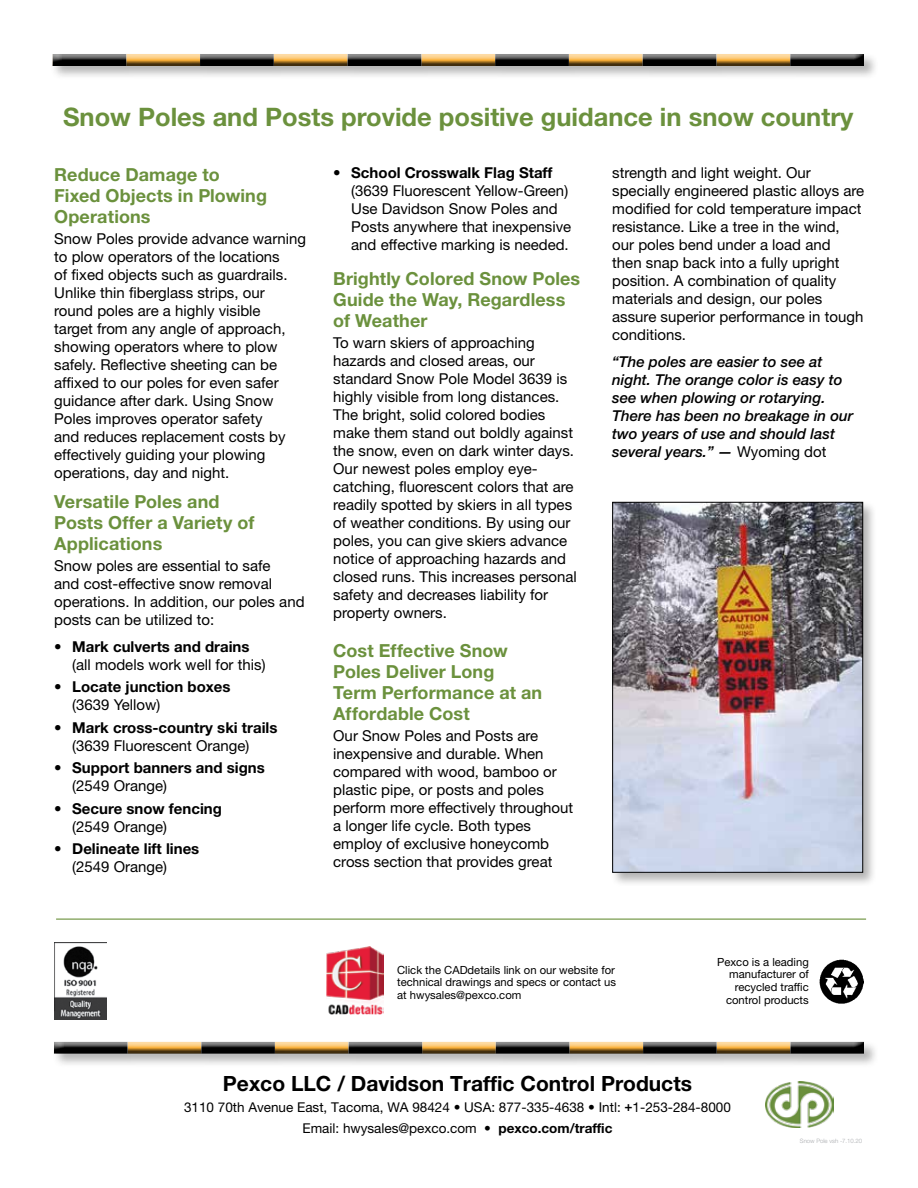
<style>
.page{position:relative;width:918px;height:1188px;background:#fff}
.page>*{position:absolute;margin:0;border:0;box-sizing:border-box;transform-origin:0 0}
.t1{font:700 25.5px "Helvetica Neue LT Std";color:#6b913d}
.t2{font:700 21px "Helvetica Neue LT Std";color:#000}
.t3{font:700 18px/21px "Helvetica Neue LT Std";letter-spacing:.005em;color:#6b913d}
.t4{font:15px/18px "Helvetica Neue LT Std";color:#000}
.t5{font:700 15px/18px "Helvetica Neue LT Std";color:#000}
.t6{font:italic 500 15px/18px "Helvetica Neue LT Std";color:#000}
.t7{font:13.5px/21px "Helvetica Neue LT Std";color:#000;text-align:center}
.t8{font:11.25px/12.8px "Helvetica Neue LT Std";color:#000;text-align:right}
.t9{font:300 6px "Helvetica Neue LT Std";color:#a7a9ac}
.s1{font-weight:700}
.s2{font-weight:400}
.s3{font-weight:400;font-style:normal}
.s4{font-weight:500}
</style>
<div class="page">
<div style="left:51px;top:52px;width:827px;height:29px;background:#000;opacity:.3"></div>
<div style="left:50px;top:53px;width:814px;height:11px;background:#fff"></div>
<div style="left:50px;top:54px;width:814px;height:14px;background:#000;opacity:.75"></div>
<div style="left:610px;top:500px;width:268px;height:387px;background:#000;opacity:.3"></div>
<img style="left:614px;top:504px;width:247px;height:367px">
<div style="left:612px;top:502px;width:251px;height:371px;border:1px solid #000"></div>
<hr style="left:56px;top:919px;width:810px;height:1px;background:#6b913d">
<div style="left:52px;top:1040px;width:827px;height:28px;background:#000;opacity:.3"></div>
<div style="left:51px;top:1041px;width:813px;height:10px;background:#f2f2f2"></div>
<div style="left:51px;top:1042px;width:813px;height:14px;background:#000;opacity:.75"></div>
<img style="left:766px;top:1081px;width:67px;height:46px">
<img style="left:819px;top:959px;width:45px;height:45px">
<img style="left:54px;top:942px;width:52px;height:77px">
<img style="left:327px;top:947px;width:57px;height:68px">
<h1 class="t1" style="left:63px;top:101px;width:792px">Snow Poles and Posts provide positive guidance in snow country</h1>
<p class="t3" style="left:54px;top:163px;width:214px">Reduce Damage to<br>Fixed Objects in Plowing<br>Operations</p>
<p class="t4" style="left:54px;top:229px;width:254px">Snow Poles provide advance warning to plow operators of the locations<br>of fixed objects such as guardrails.<br>Unlike thin fiberglass strips, our round poles are a highly visible<br>target from any angle of approach, showing operators where to plow safely. Reflective sheeting can be affixed to our poles for even safer guidance after dark. Using Snow Poles improves operator safety<br>and reduces replacement costs by effectively guiding your plowing operations, day and night.</p>
<p class="t3" style="left:54px;top:490px;width:202px">Versatile Poles and<br>Posts Offer a Variety of<br>Applications</p>
<p class="t4" style="left:54px;top:556px;width:252px">Snow poles are essential to safe<br>and cost-effective snow removal operations. In addition, our poles and posts can be utilized to:</p>
<p class="t4" style="left:72px;top:637px;width:195px;text-indent:-18px">• <span class="s1">Mark culverts and drains </span>(all models work well for this)</p>
<p class="t5" style="left:72px;top:677px;width:160px;text-indent:-18px"><span class="s2">•</span> Locate junction boxes <span class="s2">(3639 Yellow)</span></p>
<p class="t5" style="left:72px;top:718px;width:207px;text-indent:-18px"><span class="s2">•</span> Mark cross-country ski trails <span class="s2">(3639 Fluorescent Orange)</span></p>
<p class="t5" style="left:72px;top:758px;width:194px;text-indent:-18px"><span class="s2">•</span> Support banners and signs <span class="s2">(2549 Orange)</span></p>
<p class="t5" style="left:72px;top:799px;width:151px;text-indent:-18px"><span class="s2">•</span> Secure snow fencing <span class="s2">(2549 Orange)</span></p>
<p class="t5" style="left:72px;top:839px;width:129px;text-indent:-18px"><span class="s2">•</span> Delineate lift lines <span class="s2">(2549 Orange)</span></p>
<p class="t5" style="left:333px;top:164px;width:221px">• School Crosswalk Flag Staff</p>
<p class="t4" style="left:351px;top:182px;width:222px">(3639 Fluorescent Yellow-Green)<br>Use Davidson Snow Poles and<br>Posts anywhere that inexpensive and effective marking is needed.</p>
<p class="t3" style="left:333px;top:268px;width:249px">Brightly Colored Snow Poles<br>Guide the Way, Regardless of Weather</p>
<p class="t4" style="left:333px;top:333px;width:245px">To warn skiers of approaching hazards and closed areas, our standard Snow Pole Model 3639 is highly visible from long distances.<br>The bright, solid colored bodies make them stand out boldly against the snow, even on dark winter days.<br>Our newest poles employ eye&shy;catching, fluorescent colors that are readily spotted by skiers in all types of weather conditions. By using our poles, you can give skiers advance notice of approaching hazards and closed runs. This increases personal safety and decreases liability for property owners.</p>
<p class="t3" style="left:333px;top:640px;width:211px">Cost Effective Snow<br>Poles Deliver Long<br>Term Performance at an<br>Affordable Cost</p>
<p class="t4" style="left:333px;top:726px;width:242px">Our Snow Poles and Posts are inexpensive and durable. When compared with wood, bamboo or plastic pipe, or posts and poles perform more effectively throughout a longer life cycle. Both types employ of exclusive honeycomb cross section that provides great</p>
<p class="t4" style="left:612px;top:164px;width:253px">strength and light weight. Our specially engineered plastic alloys are modified for cold temperature impact resistance. Like a tree in the wind, our poles bend under a load and<br>then snap back into a fully upright position. A combination of quality materials and design, our poles assure superior performance in tough conditions.</p>
<p class="t6" style="left:612px;top:353px;width:243px">“The poles are easier to see at night. The orange color is easy to see when plowing or rotarying.<br>There has been no breakage in our two years of use and should last several years.” — <span class="s3">Wyoming dot</span></p>
<p class="t8" style="left:397px;top:963px;width:220px;text-align:justify">Click the CADdetails link on our website for technical drawings and specs or contact us at hwysales@pexco.com</p>
<p class="t8" style="left:717px;top:955px;width:93px">Pexco is a leading manufacturer of recycled traffic control products</p>
<h2 class="t2" style="left:223px;top:1071px;width:471px">Pexco LLC / Davidson Traffic Control Products</h2>
<p class="t7" style="left:184px;top:1097px;width:548px">3110 70th Avenue East, Tacoma, WA 98424 • USA: 877-335-4638 • Intl: <span class="s4">+</span>1-253-284-8000<br>Email: hwysales@pexco.com • <span class="s1">pexco.com/traffic</span></p>
<p class="t9" style="left:800px;top:1137px;width:64px">Snow Pole vsh -7.10.20</p>
</div>
